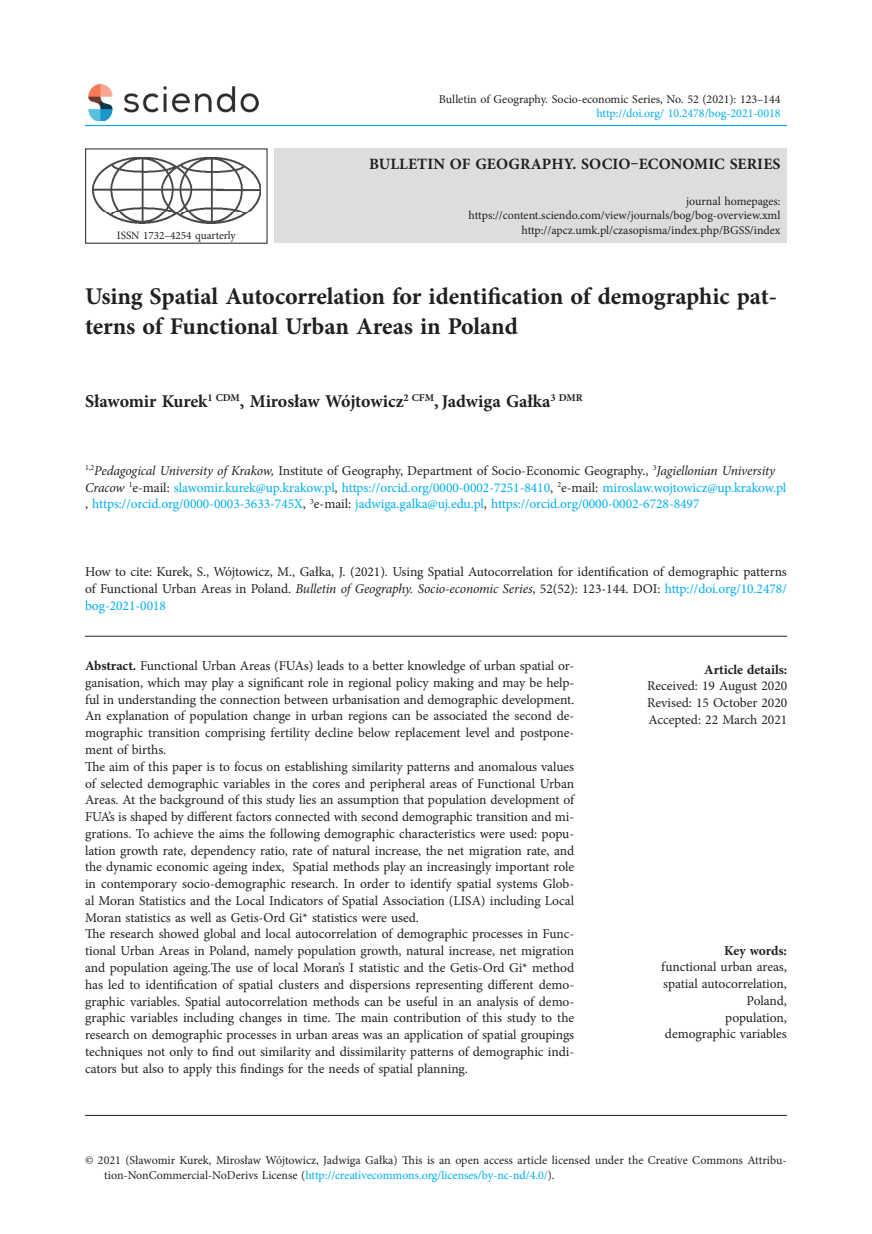
<style>
.page{position:relative;width:872px;height:1234px;background:#fff}
.page>*{position:absolute;margin:0;border:0;box-sizing:border-box;transform-origin:0 0}
.t1{font:700 24px/29.8px "Minion Pro";letter-spacing:-.01em;color:#231f20}
.t2{font:700 18px "Minion Pro";letter-spacing:-.005em;color:#231f20}
.t3{font:700 15.75px "Minion Pro";letter-spacing:.005em;color:#231f20}
.t4{font:13.5px/16.8px "Minion Pro";letter-spacing:-.005em;color:#231f20;text-align:justify}
.t5{font:13.5px/16.8px "Minion Pro";letter-spacing:-.005em;color:#00aeef}
.t6{font:700 13.5px "Minion Pro";letter-spacing:-.005em;color:#231f20}
.t7{font:12px/14.9px "Minion Pro";letter-spacing:-.005em;color:#231f20}
.t8{font:12px "Minion Pro";letter-spacing:-.005em;color:#00aeef}
.t9{font:11.25px "Minion Pro";letter-spacing:-.005em;color:#231f20}
.s1{font-style:italic;color:#231f20}
.s2{color:#231f20}
.s3{font-style:italic}
.s4{color:#00aeef}
.s5{font-weight:700}
</style>
<div class="page">
<div style="left:274px;top:148px;width:513px;height:95px;background:#dcdddf"></div>
<img style="left:92px;top:157px;width:168px;height:66px">
<img style="left:88px;top:84px;width:171px;height:37px">
<hr style="left:85px;top:125px;width:702px;height:1px;background:#00aeef">
<hr style="left:85px;top:635px;width:702px;height:1px;background:#231f20">
<hr style="left:85px;top:1114px;width:702px;height:1px;background:#231f20">
<p class="t7" style="left:439px;top:91px;width:343px">Bulletin of Geography. Socio-economic Series, No. 52 (2021): 123–144</p>
<p class="t8" style="left:596px;top:106px;width:186px">http://doi.org/ 10.2478/bog-2021-0018</p>
<p class="t9" style="left:117px;top:228px;width:120px">ISSN 1732–4254 quarterly</p>
<p class="t3" style="left:369px;top:152px;width:413px">BULLETIN OF GEOGRAPHY. SOCIO–ECONOMIC SERIES</p>
<p class="t7" style="left:468px;top:193px;width:313px;text-align:right">journal homepages: https://content.sciendo.com/view/journals/bog/bog-overview.xml http://apcz.umk.pl/czasopisma/index.php/BGSS/index</p>
<h1 class="t1" style="left:85px;top:281px;width:693px">Using Spatial Autocorrelation for identification of demographic pat&shy;terns of Functional Urban Areas in Poland</h1>
<h2 class="t2" style="left:85px;top:388px;width:499px">Sławomir Kurek<sup>1</sup> <sup>CDM</sup>, Mirosław Wójtowicz<sup>2</sup> <sup>CFM</sup>, Jadwiga Gałka<sup>3</sup> <sup>DMR</sup></h2>
<p class="t5" style="left:85px;top:462px;width:703px"><sup>1,2</sup><span class="s1">Pedagogical University of Krakow,</span> <span class="s2">Institute of Geography, Department of Socio-Economic Geography.,</span> <sup>3</sup><span class="s1">Jagiellonian University<br>Cracow</span> <sup>1</sup><span class="s2">e-mail:</span> slawomir.kurek@up.krakow.pl<span class="s2">,</span> https://orcid.org/0000-0002-7251-8410<span class="s2">,</span> <sup>2</sup><span class="s2">e-mail:</span> miroslaw.wojtowicz@up.krakow.pl <span class="s2">,</span> https://orcid.org/0000-0003-3633-745X<span class="s2">,</span> <sup>3</sup><span class="s2">e-mail:</span> jadwiga.galka@uj.edu.pl<span class="s2">,</span> https://orcid.org/0000-0002-6728-8497</p>
<p class="t4" style="left:85px;top:563px;width:703px">How to cite: Kurek, S., Wójtowicz, M., Gałka, J. (2021). Using Spatial Autocorrelation for identification of demographic patterns of Functional Urban Areas in Poland. <span class="s3">Bulletin of Geography. Socio-economic Series</span>, 52(52): 123-144. DOI: <span class="s4">http://doi.org/10.2478/ bog-2021-0018</span></p>
<p class="t4" style="left:85px;top:657px;width:491px;text-align:left"><span class="s5">Abstract.</span> Functional Urban Areas (FUAs) leads to a better knowledge of urban spatial or&shy;ganisation, which may play a significant role in regional policy making and may be help&shy;ful in understanding the connection between urbanisation and demographic development.<br>An explanation of population change in urban regions can be associated the second de&shy;mographic transition comprising fertility decline below replacement level and postpone&shy;ment of births.<br>The aim of this paper is to focus on establishing similarity patterns and anomalous values of selected demographic variables in the cores and peripheral areas of Functional Urban Areas. At the background of this study lies an assumption that population development of FUA’s is shaped by different factors connected with second demographic transition and mi&shy;grations. To achieve the aims the following demographic characteristics were used: popu&shy;lation growth rate, dependency ratio, rate of natural increase, the net migration rate, and the dynamic economic ageing index, Spatial methods play an increasingly important role in contemporary socio-demographic research. In order to identify spatial systems Glob&shy;al Moran Statistics and the Local Indicators of Spatial Association (LISA) including Local Moran statistics as well as Getis-Ord Gi* statistics were used.<br>The research showed global and local autocorrelation of demographic processes in Func&shy;tional Urban Areas in Poland, namely population growth, natural increase, net migration and population ageing.The use of local Moran’s I statistic and the Getis-Ord Gi* method has led to identification of spatial clusters and dispersions representing different demo&shy;graphic variables. Spatial autocorrelation methods can be useful in an analysis of demo&shy;graphic variables including changes in time. The main contribution of this study to the research on demographic processes in urban areas was an application of spatial groupings techniques not only to find out similarity and dissimilarity patterns of demographic indi&shy;cators but also to apply this findings for the needs of spatial planning.</p>
<p class="t6" style="left:704px;top:659px;width:84px">Article details:</p>
<p class="t4" style="left:647px;top:677px;width:142px">Received: 19 August 2020<br>Revised: 15 October 2020<br>Accepted: 22 March 2021</p>
<p class="t6" style="left:724px;top:940px;width:64px">Key words:</p>
<p class="t4" style="left:661px;top:958px;width:127px;text-align:right">functional urban areas, spatial autocorrelation,<br>Poland,<br>population, demographic variables</p>
<p class="t7" style="left:104px;top:1152px;width:684px;text-indent:-19px">© 2021 (Sławomir Kurek, Mirosław Wójtowicz, Jadwiga Gałka) This is an open access article licensed under the Creative Commons Attribu&shy;tion-NonCommercial-NoDerivs License (<span class="s4">http://creativecommons.org/licenses/by-nc-nd/4.0/</span>).</p>
</div>
